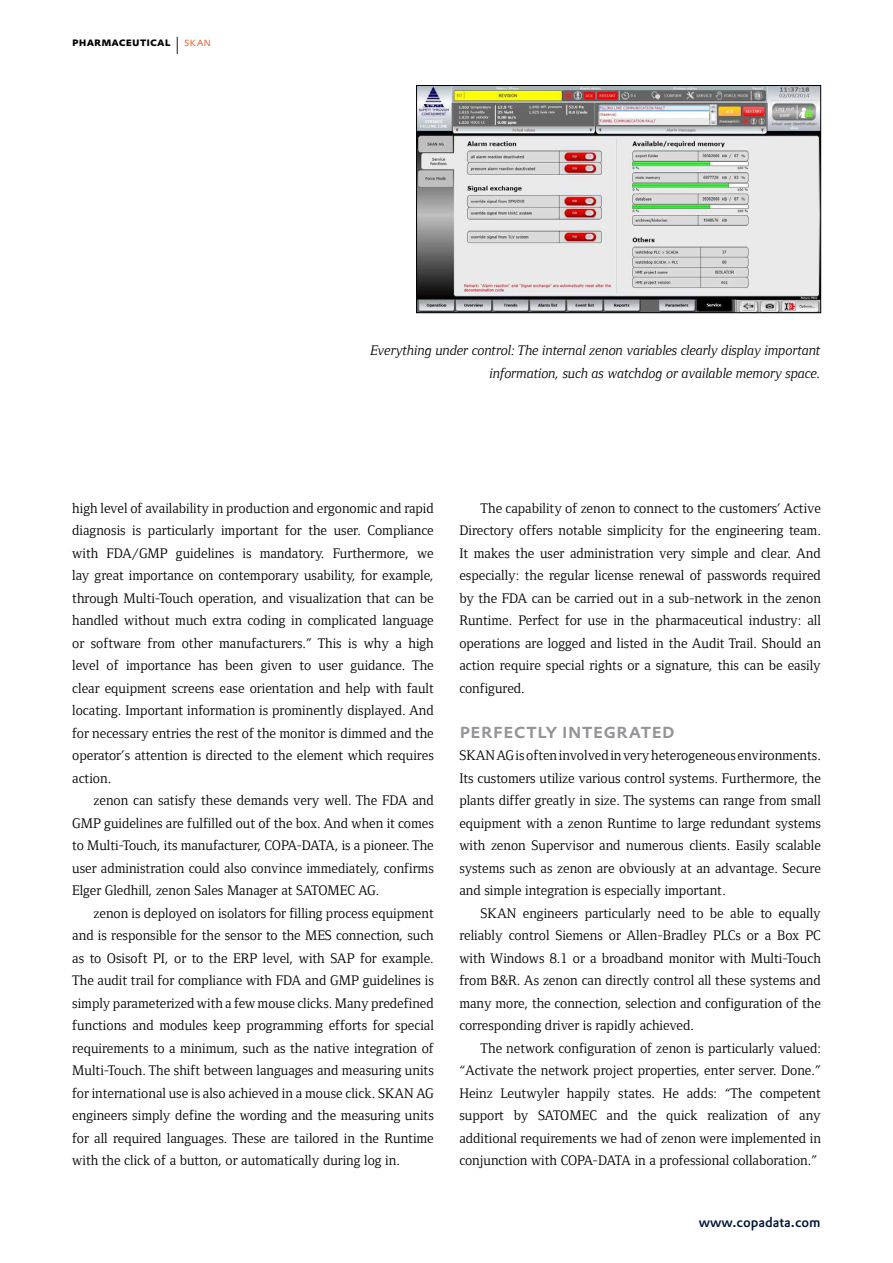
<style>
.page{position:relative;width:893px;height:1263px;background:#fff}
.page>*{position:absolute;margin:0;border:0;box-sizing:border-box;transform-origin:0 0}
.t1{font:500 21px "DTL Prokyon TOT Caps";color:#939598}
.t2{font:14.25px/22.5px "Foundry Form Serif";color:#000;text-align:justify}
.t3{font:14.25px/22.5px "Foundry Form Serif Italic OSF";color:#000;text-align:right}
.t4{font:500 13.5px "DTL Prokyon TOT";color:#001738}
.t5{font:700 12px "DTL Prokyon TOT Caps";letter-spacing:.005em;color:#000}
.s1{font-weight:300;font-size:24px}
.s2{font-weight:300;color:#f15a22}
</style>
<div class="page">
<img style="left:418px;top:87px;width:401px;height:224px">
<div style="left:416px;top:85px;width:405px;height:228px;border:1px solid #000"></div>
<p class="t5" style="left:72px;top:34px;width:141px">pharmaceutical <span class="s1">I</span> <span class="s2">skan</span></p>
<p class="t3" style="left:370px;top:339px;width:452px">Everything under control: The internal zenon variables clearly display important information, such as watchdog or available memory space.</p>
<p class="t2" style="left:72px;top:497px;width:363px">high level of availability in production and ergonomic and rapid diagnosis is particularly important for the user. Compliance with FDA/GMP guidelines is mandatory. Furthermore, we lay great importance on contemporary usability, for example, through Multi-Touch operation, and visualization that can be handled without much extra coding in complicated language or software from other manufacturers.” This is why a high level of importance has been given to user guidance. The clear equipment screens ease orientation and help with fault locating. Important information is prominently displayed. And for necessary entries the rest of the monitor is dimmed and the operator’s attention is directed to the element which requires action.</p>
<p class="t2" style="left:72px;top:789px;width:363px;text-indent:21px">zenon can satisfy these demands very well. The FDA and GMP guidelines are fulfilled out of the box. And when it comes to Multi-Touch, its manufacturer, COPA-DATA, is a pioneer. The user administration could also convince immediately, confirms Elger Gledhill, zenon Sales Manager at SATOMEC AG.</p>
<p class="t2" style="left:72px;top:902px;width:363px;text-indent:21px">zenon is deployed on isolators for filling process equipment and is responsible for the sensor to the MES connection, such as to Osisoft PI, or to the ERP level, with SAP for example.<br>The audit trail for compliance with FDA and GMP guidelines is simply parameterized with a few mouse clicks. Many predefined functions and modules keep programming efforts for special requirements to a minimum, such as the native integration of Multi-Touch. The shift between languages and measuring units for international use is also achieved in a mouse click. SKAN AG engineers simply define the wording and the measuring units for all required languages. These are tailored in the Runtime with the click of a button, or automatically during log in.</p>
<p class="t2" style="left:459px;top:497px;width:363px;text-indent:21px">The capability of zenon to connect to the customers’ Active Directory offers notable simplicity for the engineering team.<br>It makes the user administration very simple and clear. And especially: the regular license renewal of passwords required by the FDA can be carried out in a sub-network in the zenon Runtime. Perfect for use in the pharmaceutical industry: all operations are logged and listed in the Audit Trail. Should an action require special rights or a signature, this can be easily configured.</p>
<h1 class="t1" style="left:459px;top:717px;width:217px">perfectly integrated</h1>
<p class="t2" style="left:459px;top:744px;width:363px">SKAN AG is often involved in very heterogeneous environments.<br>Its customers utilize various control systems. Furthermore, the plants differ greatly in size. The systems can range from small equipment with a zenon Runtime to large redundant systems with zenon Supervisor and numerous clients. Easily scalable systems such as zenon are obviously at an advantage. Secure and simple integration is especially important.</p>
<p class="t2" style="left:459px;top:902px;width:363px;text-indent:21px">SKAN engineers particularly need to be able to equally reliably control Siemens or Allen-Bradley PLCs or a Box PC with Windows 8.1 or a broadband monitor with Multi-Touch from B&amp;R. As zenon can directly control all these systems and many more, the connection, selection and configuration of the corresponding driver is rapidly achieved.</p>
<p class="t2" style="left:459px;top:1037px;width:363px;text-indent:21px">The network configuration of zenon is particularly valued: “Activate the network project properties, enter server. Done.” Heinz Leutwyler happily states. He adds: “The competent support by SATOMEC and the quick realization of any additional requirements we had of zenon were implemented in conjunction with COPA-DATA in a professional collaboration.”</p>
<p class="t4" style="left:699px;top:1213px;width:124px">www.copadata.com</p>
</div>
